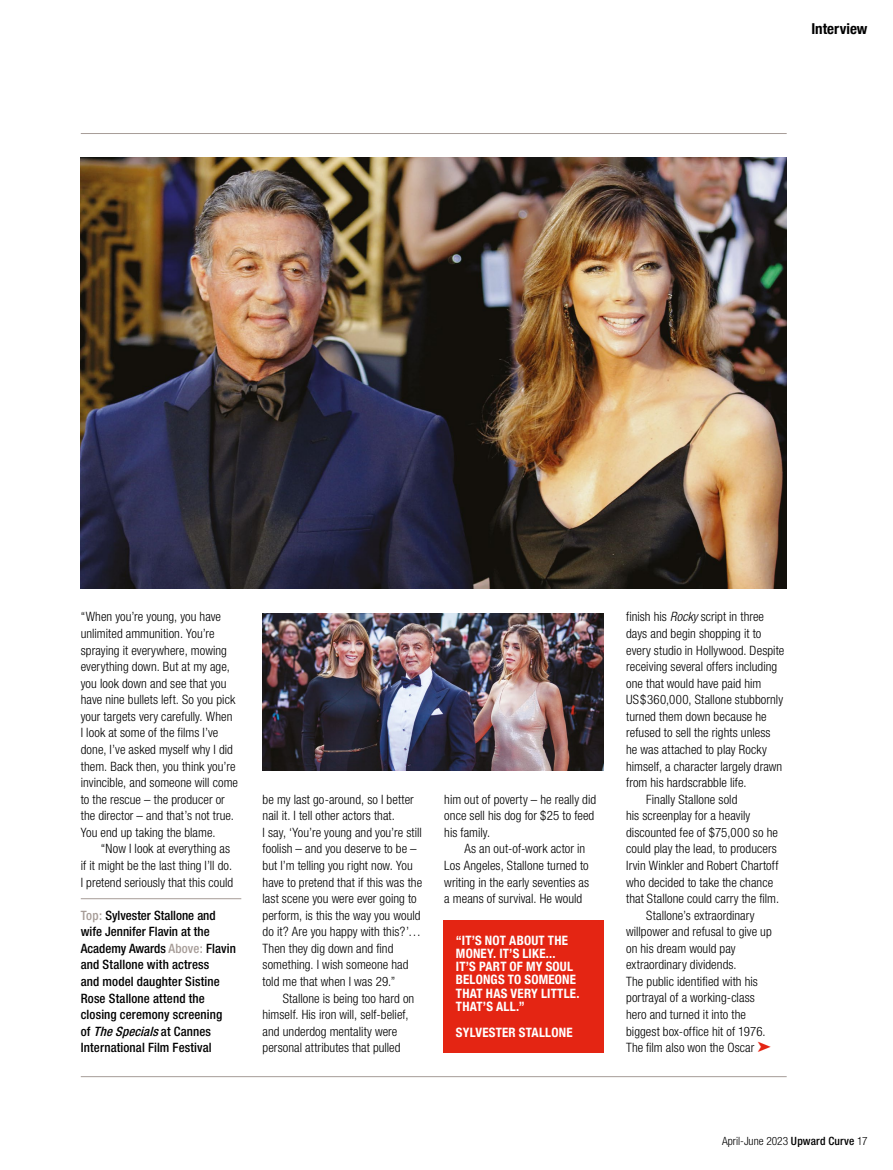
<style>
.page{position:relative;width:893px;height:1170px;background:#fff}
.page>*{position:absolute;margin:0;border:0;box-sizing:border-box;transform-origin:0 0}
.t1{font:700 condensed 15px "Helvetica Neue";letter-spacing:.005em;color:#000}
.t2{font:300 condensed 12.9px/16.5px "Helvetica Neue";letter-spacing:.005em;color:#000}
.t3{font:500 condensed 12.9px/16.5px "Helvetica Neue";letter-spacing:.01em;color:#000}
.t4{font:700 condensed 12.9px/13.2px "Helvetica Neue";letter-spacing:.015em;color:#fff}
.t5{font:300 condensed 11.4px "Helvetica Neue";color:#000}
.s1{color:#a69c97}
.s2{font-style:italic}
.s3{color:#e42513}
.s4{font-weight:500}
</style>
<div class="page">
<hr style="left:81px;top:898px;width:160px;height:1px;background:#a69c97">
<img style="left:81px;top:157px;width:706px;height:431px">
<div style="left:443px;top:919px;width:161px;height:133px;background:#e42513"></div>
<img style="left:263px;top:613px;width:341px;height:157px">
<hr style="left:81px;top:1076px;width:706px;height:1px;background:#a69c97">
<hr style="left:81px;top:133px;width:706px;height:1px;background:#a69c97">
<p class="t1" style="left:811px;top:16px;width:58px">Interview</p>
<p class="t2" style="left:81px;top:608px;width:159px">“When you’re young, you have unlimited ammunition. You’re spraying it everywhere, mowing everything down. But at my age, you look down and see that you have nine bullets left. So you pick your targets very carefully. When<br>I look at some of the films I’ve done, I’ve asked myself why I did them. Back then, you think you’re invincible, and someone will come to the rescue – the producer or the director – and that’s not true.<br>You end up taking the blame.</p>
<p class="t2" style="left:81px;top:840px;width:154px;text-indent:20px">“Now I look at everything as if it might be the last thing I’ll do.<br>I pretend seriously that this could</p>
<p class="t3" style="left:81px;top:906px;width:157px"><span class="s1">Top:</span> Sylvester Stallone and wife Jennifer Flavin at the<br>Academy Awards <span class="s1">Above:</span> Flavin and Stallone with actress<br>and model daughter Sistine<br>Rose Stallone attend the closing ceremony screening<br>o f <span class="s2">TheSpecials</span>a t C a n n e s<br>International Film Festival</p>
<p class="t2" style="left:263px;top:790px;width:161px">be my last go-around, so I better nail it. I tell other actors that.<br>I say, ‘You’re young and you’re still foolish – and you deserve to be – but I’m telling you right now. You have to pretend that if this was the last scene you were ever going to perform, is this the way you would do it? Are you happy with this?’…<br>Then they dig down and find something. I wish someone had told me that when I was 29.”</p>
<p class="t2" style="left:263px;top:989px;width:153px;text-indent:20px">Stallone is being too hard on himself. His iron will, self-belief, and underdog mentality were personal attributes that pulled</p>
<p class="t2" style="left:444px;top:790px;width:153px">him out of poverty – he really did once sell his dog for $25 to feed his family.</p>
<p class="t2" style="left:444px;top:840px;width:146px;text-indent:20px">As an out-of-work actor in<br>Los Angeles, Stallone turned to writing in the early seventies as a means of survival. He would</p>
<p class="t4" style="left:456px;top:932px;width:125px">“IT’S NOT ABOUT THE<br>MONEY. IT’S LIKE...<br>IT’S PART OF MY SOUL<br>BELONGS TO SOMEONE<br>THAT HAS VERY LITTLE.<br>THAT’S ALL.”</p>
<p class="t4" style="left:456px;top:1025px;width:118px">SYLVESTER STALLONE</p>
<p class="t2" style="left:626px;top:608px;width:139px">finish his <span class="s2">Rocky</span> script in three</p>
<p class="t2" style="left:626px;top:625px;width:137px">days and begin shopping it to</p>
<p class="t2" style="left:626px;top:641px;width:160px">every studio in Hollywood. Despite</p>
<p class="t2" style="left:626px;top:658px;width:153px">receiving several offers including</p>
<p class="t2" style="left:626px;top:674px;width:137px">one that would have paid him</p>
<p class="t2" style="left:626px;top:691px;width:159px">US$360,000, Stallone stubbornly</p>
<p class="t2" style="left:626px;top:708px;width:142px">turned them down because he</p>
<p class="t2" style="left:626px;top:724px;width:146px">refused to sell the rights unless</p>
<p class="t2" style="left:626px;top:741px;width:142px">he was attached to play Rocky</p>
<p class="t2" style="left:626px;top:757px;width:158px">himself, a character largely drawn</p>
<p class="t2" style="left:626px;top:774px;width:122px">from his hardscrabble life.</p>
<p class="t2" style="left:646px;top:790px;width:93px">Finally Stallone sold</p>
<p class="t2" style="left:626px;top:807px;width:126px">his screenplay for a heavily</p>
<p class="t2" style="left:626px;top:823px;width:153px">discounted fee of $75,000 so he</p>
<p class="t2" style="left:626px;top:840px;width:152px">could play the lead, to producers</p>
<p class="t2" style="left:626px;top:857px;width:154px">Irvin Winkler and Robert Chartoff</p>
<p class="t2" style="left:626px;top:873px;width:149px">who decided to take the chance</p>
<p class="t2" style="left:626px;top:890px;width:154px">that Stallone could carry the film.</p>
<p class="t2" style="left:646px;top:906px;width:110px">Stallone’s extraordinary</p>
<p class="t2" style="left:626px;top:923px;width:147px">willpower and refusal to give up</p>
<p class="t2" style="left:626px;top:939px;width:111px">on his dream would pay</p>
<p class="t2" style="left:626px;top:956px;width:112px">extraordinary dividends.</p>
<p class="t2" style="left:626px;top:972px;width:133px">The public identified with his</p>
<p class="t2" style="left:626px;top:989px;width:130px">portrayal of a working-class</p>
<p class="t2" style="left:626px;top:1006px;width:121px">hero and turned it into the</p>
<p class="t2" style="left:626px;top:1022px;width:141px">biggest box-office hit of 1976.</p>
<p class="t2" style="left:626px;top:1039px;width:147px">The film also won the Oscar <span class="s3">➤</span></p>
<p class="t5" style="left:722px;top:1133px;width:147px">April-June 2023 <span class="s4">Upward Curve</span> 17</p>
</div>
